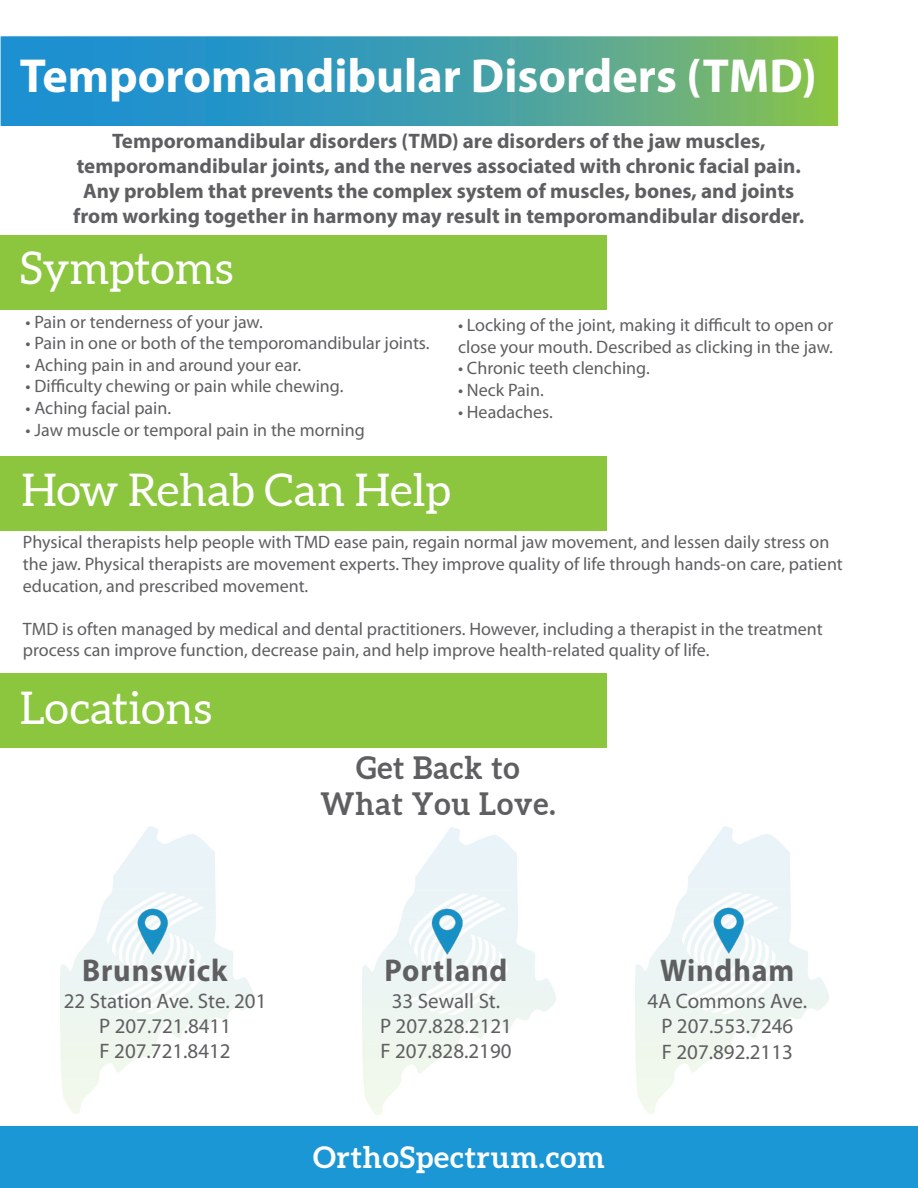
<style>
.page{position:relative;width:918px;height:1188px;background:#fff}
.page>*{position:absolute;margin:0;border:0;box-sizing:border-box;transform-origin:0 0}
.t1{font:700 48px "Myriad Pro";color:#fff}
.t2{font:45px "Aleo";color:#fff}
.t3{font:700 31.5px "Myriad Pro";letter-spacing:.03em;color:#5f5f62;scale:.95 1}
.t4{font:700 31.5px/36px "Aleo";letter-spacing:.03em;color:#5f5f62;text-align:center;scale:.95 1}
.t5{font:700 30px "Aleo";letter-spacing:.03em;color:#fff}
.t6{font:700 21px "Myriad Pro";color:#5f5f62}
.t7{font:21px "Myriad Pro";color:#5f5f62}
.t8{font:18px/21.6px "Myriad Pro";color:#5f5f62}
</style>
<div class="page">
<div style="left:1px;top:235px;width:606px;height:75px;background:#8bc63e"></div>
<div style="left:1px;top:456px;width:606px;height:75px;background:#8bc63e"></div>
<svg style="left:4px;top:39px;width:831px;height:84px;background:#44a1a5"></svg>
<div style="left:0;top:1126px;width:918px;height:62px;background:#1c97d5"></div>
<div style="left:1px;top:673px;width:606px;height:75px;background:#8bc63e"></div>
<img style="left:131px;top:903px;width:41px;height:55px">
<img style="left:425px;top:903px;width:42px;height:55px">
<img style="left:707px;top:902px;width:41px;height:55px">
<p class="t1" style="left:20px;top:45px;width:799px">Temporomandibular Disorders (TMD)</p>
<p class="t6" style="left:112px;top:127px;width:655px">Temporomandibular disorders (TMD) are disorders of the jaw muscles,</p>
<p class="t6" style="left:77px;top:152px;width:726px">temporomandibular joints, and the nerves associated with chronic facial pain.</p>
<p class="t6" style="left:83px;top:177px;width:713px">Any problem that prevents the complex system of muscles, bones, and joints</p>
<p class="t6" style="left:73px;top:202px;width:733px">from working together in harmony may result in temporomandibular disorder.</p>
<p class="t2" style="left:20px;top:242px;width:215px">Symptoms</p>
<p class="t8" style="left:26px;top:311px;width:239px">• Pain or tenderness of your jaw.</p>
<p class="t8" style="left:26px;top:332px;width:406px">• Pain in one or both of the temporomandibular joints.</p>
<p class="t8" style="left:26px;top:354px;width:277px">• Aching pain in and around your ear.</p>
<p class="t8" style="left:26px;top:375px;width:319px">• Difficulty chewing or pain while chewing.</p>
<p class="t8" style="left:26px;top:397px;width:147px">• Aching facial pain.</p>
<p class="t8" style="left:26px;top:419px;width:341px">• Jaw muscle or temporal pain in the morning</p>
<p class="t8" style="left:458px;top:314px;width:377px">• Locking of the joint, making it difficult to open or close your mouth. Described as clicking in the jaw.</p>
<p class="t8" style="left:458px;top:357px;width:193px">• Chronic teeth clenching.</p>
<p class="t8" style="left:458px;top:379px;width:87px">• Neck Pain.</p>
<p class="t8" style="left:458px;top:400px;width:96px">• Headaches.</p>
<p class="t2" style="left:21px;top:464px;width:431px">How Rehab Can Help</p>
<p class="t8" style="left:23px;top:531px;width:808px">Physical therapists help people with TMD ease pain, regain normal jaw movement, and lessen daily stress on</p>
<p class="t8" style="left:23px;top:553px;width:821px">the jaw. Physical therapists are movement experts. They improve quality of life through hands-on care, patient</p>
<p class="t8" style="left:23px;top:575px;width:287px">education, and prescribed movement.</p>
<p class="t8" style="left:23px;top:618px;width:801px">TMD is often managed by medical and dental practitioners. However, including a therapist in the treatment</p>
<p class="t8" style="left:23px;top:639px;width:688px">process can improve function, decrease pain, and help improve health-related quality of life.</p>
<p class="t2" style="left:20px;top:682px;width:193px">Locations</p>
<p class="t4" style="left:321px;top:751px;width:249px">Get Back to<br>What You Love.</p>
<p class="t3" style="left:82px;top:950px;width:155px">Brunswick</p>
<p class="t7" style="left:64px;top:988px;width:204px">22 Station Ave. Ste. 201</p>
<p class="t7" style="left:99px;top:1013px;width:134px">P 207.721.8411</p>
<p class="t7" style="left:100px;top:1038px;width:133px">F 207.721.8412</p>
<p class="t3" style="left:385px;top:950px;width:131px">Portland</p>
<p class="t7" style="left:392px;top:988px;width:110px">33 Sewall St.</p>
<p class="t7" style="left:380px;top:1013px;width:134px">P 207.828.2121</p>
<p class="t7" style="left:380px;top:1038px;width:133px">F 207.828.2190</p>
<p class="t5" style="left:313px;top:1138px;width:293px">OrthoSpectrum.com</p>
<p class="t3" style="left:660px;top:950px;width:143px">Windham</p>
<p class="t7" style="left:648px;top:988px;width:161px">4A Commons Ave.</p>
<p class="t7" style="left:661px;top:1013px;width:134px">P 207.553.7246</p>
<p class="t7" style="left:662px;top:1039px;width:133px">F 207.892.2113</p>
</div>
